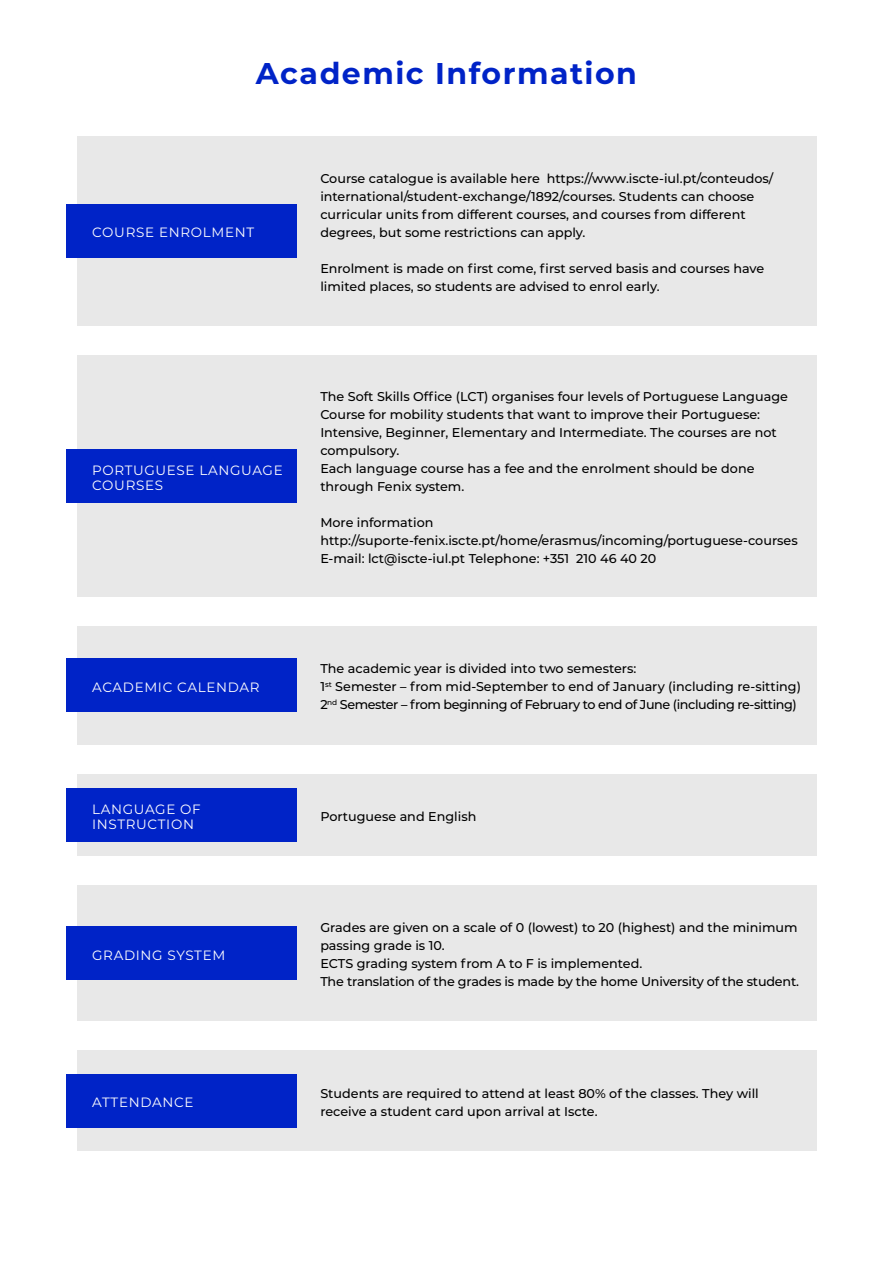
<style>
.page{position:relative;width:893px;height:1263px;background:#fff}
.page>*{position:absolute;margin:0;border:0;box-sizing:border-box;transform-origin:0 0}
.t1{font:700 30px "Montserrat";letter-spacing:.05em;color:#0023c7}
.t2{font:13.5px/15px "Montserrat";letter-spacing:.05em;color:#fff}
.t3{font:500 12.75px/18px "Montserrat";color:#000}
</style>
<div class="page">
<div style="left:77px;top:1050px;width:739px;height:101px;background:#e8e8e8"></div>
<div style="left:77px;top:136px;width:739px;height:190px;background:#e8e8e8"></div>
<div style="left:66px;top:204px;width:231px;height:53px;background:#0023c7"></div>
<div style="left:77px;top:355px;width:739px;height:242px;background:#e8e8e8"></div>
<div style="left:66px;top:450px;width:231px;height:53px;background:#0023c7"></div>
<div style="left:77px;top:626px;width:739px;height:118px;background:#e8e8e8"></div>
<div style="left:66px;top:658px;width:231px;height:54px;background:#0023c7"></div>
<div style="left:77px;top:774px;width:739px;height:81px;background:#e8e8e8"></div>
<div style="left:66px;top:788px;width:231px;height:53px;background:#0023c7"></div>
<div style="left:77px;top:885px;width:739px;height:135px;background:#e8e8e8"></div>
<div style="left:66px;top:926px;width:231px;height:53px;background:#0023c7"></div>
<div style="left:66px;top:1074px;width:231px;height:53px;background:#0023c7"></div>
<h1 class="t1" style="left:256px;top:52px;width:383px">Academic Information</h1>
<p class="t2" style="left:92px;top:225px;width:163px">COURSE ENROLMENT</p>
<p class="t3" style="left:320px;top:169px;width:455px">Course catalogue is available here https://www.iscte-iul.pt/conteudos/ international/student-exchange/1892/courses. Students can choose curricular units from different courses, and courses from different degrees, but some restrictions can apply.</p>
<p class="t3" style="left:320px;top:259px;width:445px">Enrolment is made on first come, first served basis and courses have limited places, so students are advised to enrol early.</p>
<p class="t2" style="left:92px;top:462px;width:192px">PORTUGUESE LANGUAGE<br>COURSES</p>
<p class="t3" style="left:320px;top:387px;width:469px">The Soft Skills Office (LCT) organises four levels of Portuguese Language Course for mobility students that want to improve their Portuguese:<br>Intensive, Beginner, Elementary and Intermediate. The courses are not compulsory.<br>Each language course has a fee and the enrolment should be done through Fenix system.</p>
<p class="t3" style="left:320px;top:513px;width:479px">More information http://suporte-fenix.iscte.pt/home/erasmus/incoming/portuguese-courses<br>E-mail: lct@iscte-iul.pt Telephone: +351 210 46 40 20</p>
<p class="t2" style="left:92px;top:679px;width:169px">ACADEMIC CALENDAR</p>
<p class="t3" style="left:320px;top:659px;width:482px">The academic year is divided into two semesters:<br>1<sup>st</sup> Semester – from mid-September to end of January (including re-sitting)<br>2<sup>nd</sup> Semester – from beginning of February to end of June (including re-sitting)</p>
<p class="t2" style="left:92px;top:801px;width:110px">LANGUAGE OF<br>INSTRUCTION</p>
<p class="t3" style="left:320px;top:807px;width:158px">Portuguese and English</p>
<p class="t2" style="left:92px;top:947px;width:135px">GRADING SYSTEM</p>
<p class="t3" style="left:320px;top:918px;width:480px">Grades are given on a scale of 0 (lowest) to 20 (highest) and the minimum passing grade is 10.<br>ECTS grading system from A to F is implemented.<br>The translation of the grades is made by the home University of the student.</p>
<p class="t2" style="left:92px;top:1094px;width:103px">ATTENDANCE</p>
<p class="t3" style="left:320px;top:1084px;width:440px">Students are required to attend at least 80% of the classes. They will receive a student card upon arrival at Iscte.</p>
</div>
